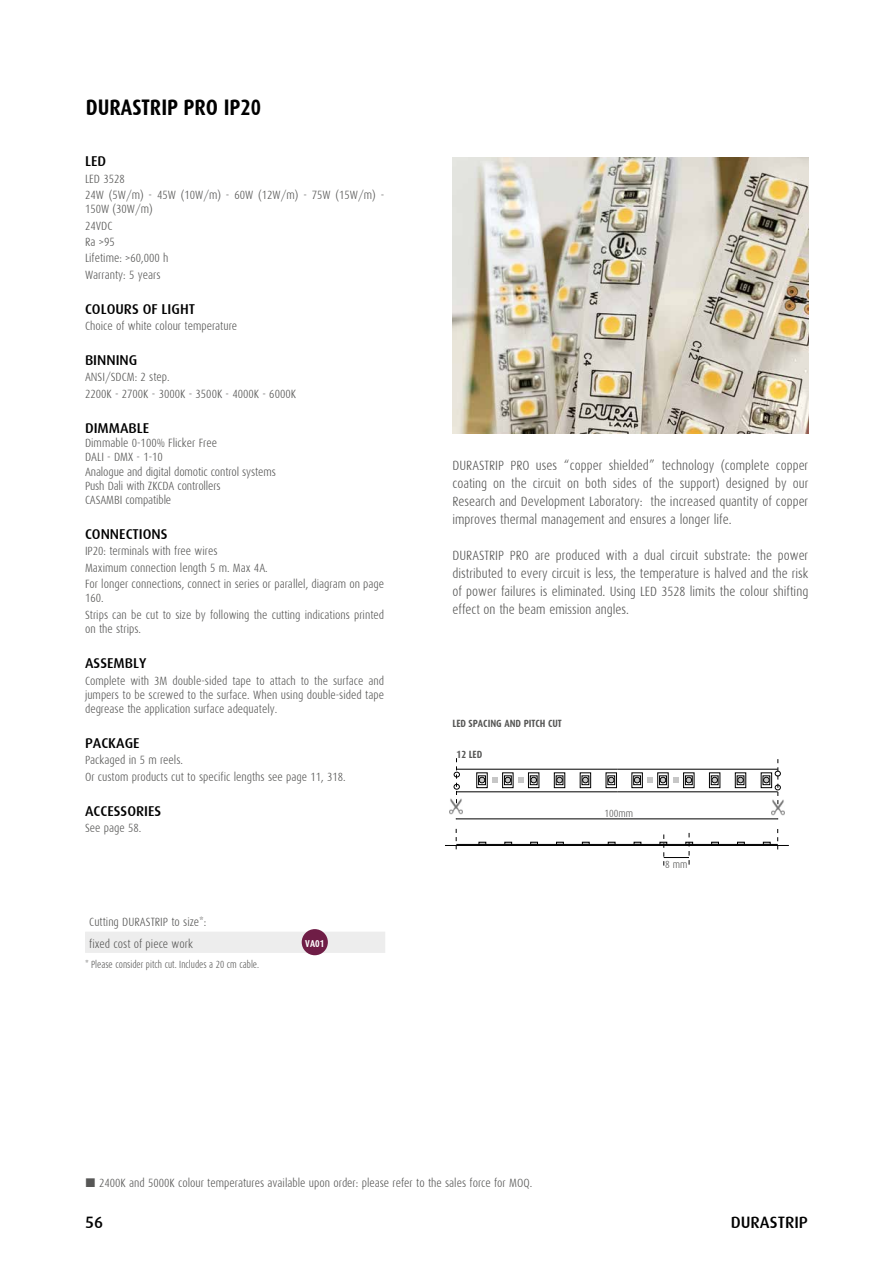
<style>
.page{position:relative;width:893px;height:1263px;background:#fff}
.page>*{position:absolute;margin:0;border:0;box-sizing:border-box;transform-origin:0 0}
.t1{font:700 22.5px "Dax Condensed";color:#000}
.t2{font:500 16.5px "Dax";color:#000}
.t3{font:500 14.25px "Dax";color:#000}
.t4{font:300 13.5px/18px "Dax Condensed";color:#575756;text-align:justify}
.t5{font:300 12px/16.4px "Dax Condensed";color:#575756}
.t6{font:300 10.5px "Dax Condensed";color:#575756;scale:.9 1}
.t7{font:700 10.5px "Dax Condensed";color:#575756}
.t8{font:300 10.5px "Dax Condensed";color:#575756}
.t9{font:700 10.05px "Dax Condensed";color:#fff}
</style>
<div class="page">
<img style="left:453px;top:157px;width:355px;height:276px">
<img style="left:450px;top:798px;width:13px;height:16px">
<img style="left:772px;top:800px;width:13px;height:16px">
<svg style="left:479px;top:842px;width:7px;height:2px"></svg>
<svg style="left:505px;top:842px;width:7px;height:2px"></svg>
<svg style="left:530px;top:842px;width:8px;height:2px"></svg>
<svg style="left:556px;top:842px;width:8px;height:2px"></svg>
<svg style="left:582px;top:842px;width:7px;height:2px"></svg>
<svg style="left:608px;top:842px;width:7px;height:2px"></svg>
<svg style="left:634px;top:842px;width:7px;height:2px"></svg>
<svg style="left:711px;top:842px;width:8px;height:2px"></svg>
<svg style="left:737px;top:842px;width:8px;height:2px"></svg>
<svg style="left:763px;top:842px;width:7px;height:2px"></svg>
<hr style="left:456px;top:819px;width:322px;height:1px;background:#000">
<svg style="left:777px;top:829px;width:1px;height:20px"></svg>
<svg style="left:660px;top:833px;width:33px;height:32px"></svg>
<svg style="left:456px;top:829px;width:1px;height:20px"></svg>
<hr style="left:445px;top:845px;width:344px;height:1px;background:#000">
<hr style="left:456px;top:844px;width:322px;height:1px;background:#000">
<svg style="left:454px;top:758px;width:327px;height:46px"></svg>
<svg style="left:85px;top:929px;width:300px;height:27px"></svg>
<div style="left:302px;top:929px;width:26px;height:26px;background:#6f1d46;border-radius:50%"></div>
<h1 class="t1" style="left:86px;top:95px;width:177px">DURASTRIP PRO IP20</h1>
<p class="t3" style="left:85px;top:153px;width:23px">LED</p>
<p class="t5" style="left:85px;top:170px;width:301px">LED 3528<br>24W (5W/m) - 45W (10W/m) - 60W (12W/m) - 75W (15W/m) -</p>
<p class="t5" style="left:85px;top:201px;width:85px">150W (30W/m)<br>24VDC<br>Ra &gt;95<br>Lifetime: &gt;60,000 h<br>Warranty: 5 years</p>
<p class="t3" style="left:85px;top:301px;width:112px">COLOURS OF LIGHT</p>
<p class="t5" style="left:85px;top:318px;width:154px">Choice of white colour temperature</p>
<p class="t3" style="left:85px;top:352px;width:54px">BINNING</p>
<p class="t5" style="left:85px;top:369px;width:212px">ANSI/SDCM: 2 step.<br>2200K - 2700K - 3000K - 3500K - 4000K - 6000K</p>
<p class="t3" style="left:85px;top:420px;width:66px">DIMMABLE</p>
<p class="t5" style="left:85px;top:436px;width:192px;line-height:14.2px">Dimmable 0-100% Flicker Free<br>DALI - DMX - 1-10<br>Analogue and digital domotic control systems<br>Push Dali with ZKCDA controllers<br>CASAMBI compatible</p>
<p class="t3" style="left:85px;top:526px;width:84px">CONNECTIONS</p>
<p class="t5" style="left:85px;top:543px;width:301px">IP20: terminals with free wires<br>Maximum connection length 5 m. Max 4A.<br>For longer connections, connect in series or parallel, diagram on page</p>
<p class="t5" style="left:85px;top:590px;width:301px">160.<br>Strips can be cut to size by following the cutting indications printed</p>
<p class="t5" style="left:85px;top:621px;width:58px">on the strips.</p>
<p class="t3" style="left:85px;top:655px;width:63px">ASSEMBLY</p>
<p class="t5" style="left:85px;top:673px;width:301px;line-height:14.2px;text-align:justify">Complete with 3M double-sided tape to attach to the surface and jumpers to be screwed to the surface. When using double-sided tape degrease the application surface adequately.</p>
<p class="t3" style="left:85px;top:735px;width:56px">PACKAGE</p>
<p class="t5" style="left:85px;top:752px;width:262px">Packaged in 5 m reels.<br>Or custom products cut to specific lengths see page 11, 318.</p>
<p class="t3" style="left:85px;top:803px;width:78px">ACCESSORIES</p>
<p class="t5" style="left:85px;top:820px;width:58px">See page 58.</p>
<p class="t5" style="left:89px;top:912px;width:119px;line-height:21.3px">Cutting DURASTRIP to size*: fixed cost of piece work</p>
<p class="t6" style="left:85px;top:959px;width:195px">* Please consider pitch cut. Includes a 20 cm cable.</p>
<p class="t9" style="left:305px;top:938px;width:20px">VA01</p>
<p class="t4" style="left:452px;top:457px;width:357px">DURASTRIP PRO uses “copper shielded” technology (complete copper coating on the circuit on both sides of the support) designed by our Research and Development Laboratory: the increased quantity of copper improves thermal management and ensures a longer life.</p>
<p class="t4" style="left:452px;top:547px;width:357px">DURASTRIP PRO are produced with a dual circuit substrate: the power distributed to every circuit is less, the temperature is halved and the risk of power failures is eliminated. Using LED 3528 limits the colour shifting effect on the beam emission angles.</p>
<p class="t7" style="left:452px;top:717px;width:111px">LED SPACING AND PITCH CUT</p>
<p class="t7" style="left:457px;top:748px;width:27px">12 LED</p>
<p class="t8" style="left:604px;top:808px;width:30px">100mm</p>
<p class="t8" style="left:665px;top:859px;width:24px">8 mm</p>
<p class="t5" style="left:99px;top:1175px;width:435px">2400K and 5000K colour temperatures available upon order: please refer to the sales force for MOQ.</p>
<h2 class="t2" style="left:85px;top:1213px;width:20px">56</h2>
<h2 class="t2" style="left:731px;top:1213px;width:79px">DURASTRIP</h2>
</div>
